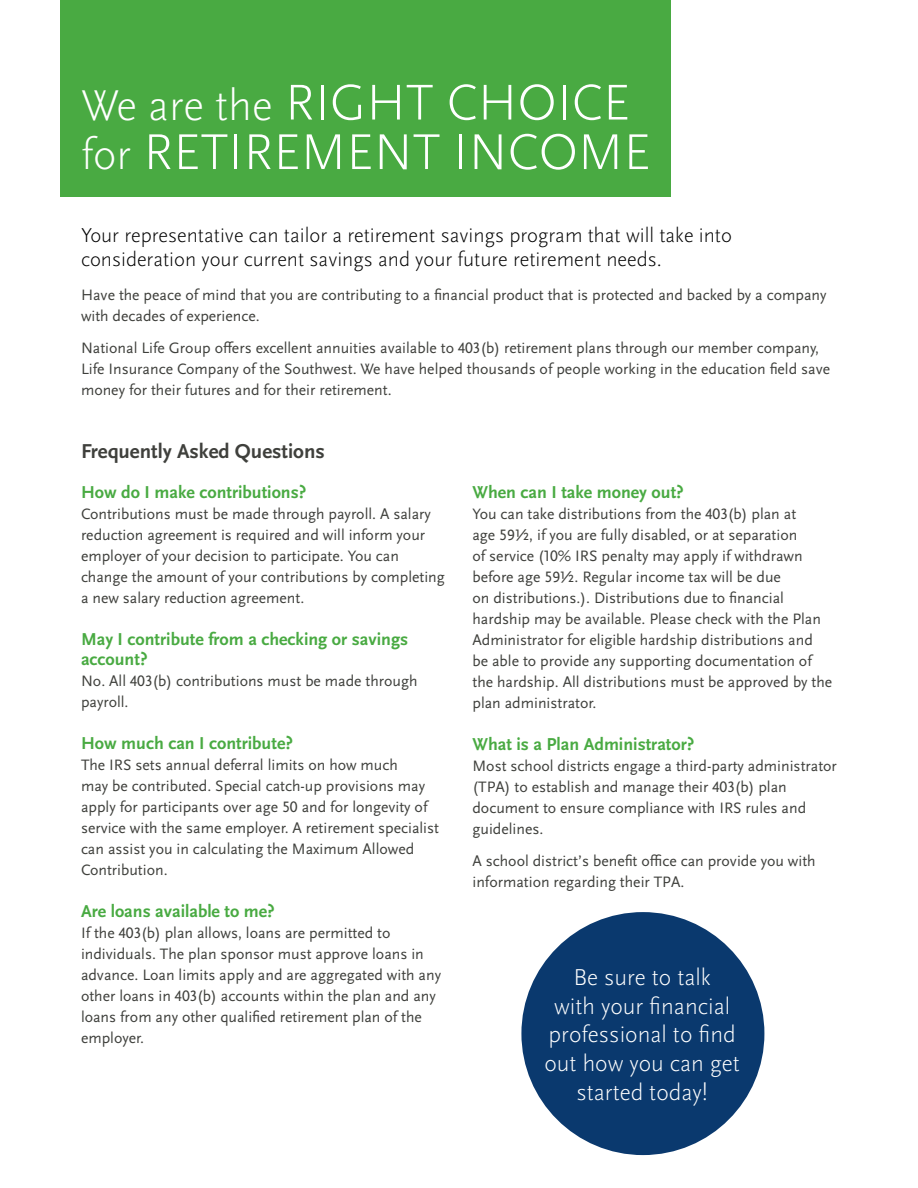
<style>
.page{position:relative;width:918px;height:1188px;background:#fff}
.page>*{position:absolute;margin:0;border:0;box-sizing:border-box;transform-origin:0 0}
.t1{font:300 52.5px/49.5px "Scala Sans OT";color:#fff}
.t2{font:300 24px/28.8px "Scala Sans OT";color:#fff;text-align:center}
.t3{font:300 21px/24px "Scala Sans OT";color:#000}
.t4{font:700 21px "Scala Sans OT";color:#3f403c}
.t5{font:700 18px/20.2px "Scala Sans OT";color:#49aa42}
.t6{font:15.75px/21px "Scala Sans OT";color:#3f403c}
.s1{font-size:45px}
</style>
<div class="page">
<div style="left:61px;top:0;width:610px;height:196px;background:#49aa42"></div>
<div style="left:521px;top:912px;width:243px;height:243px;background:#0a396e;border-radius:50%"></div>
<h1 class="t1" style="left:81px;top:78px;width:571px"><span class="s1">We are the</span> RIGHT CHOICE <span class="s1">for</span> RETIREMENT INCOME</h1>
<h3 class="t3" style="left:81px;top:223px;width:653px">Your representative can tailor a retirement savings program that will take into consideration your current savings and your future retirement needs.</h3>
<p class="t6" style="left:81px;top:285px;width:747px">Have the peace of mind that you are contributing to a financial product that is protected and backed by a company with decades of experience.</p>
<p class="t6" style="left:81px;top:337px;width:751px">National Life Group offers excellent annuities available to 403(b) retirement plans through our member company,<br>Life Insurance Company of the Southwest. We have helped thousands of people working in the education field save money for their futures and for their retirement.</p>
<h3 class="t4" style="left:81px;top:439px;width:245px">Frequently Asked Questions</h3>
<p class="t5" style="left:81px;top:482px;width:227px">How do I make contributions?</p>
<p class="t6" style="left:81px;top:503px;width:365px">Contributions must be made through payroll. A salary reduction agreement is required and will inform your employer of your decision to participate. You can change the amount of your contributions by completing a new salary reduction agreement.</p>
<p class="t5" style="left:81px;top:629px;width:329px">May I contribute from a checking or savings account?</p>
<p class="t6" style="left:81px;top:670px;width:338px">No. All 403(b) contributions must be made through payroll.</p>
<p class="t5" style="left:81px;top:733px;width:213px">How much can I contribute?</p>
<p class="t6" style="left:81px;top:754px;width:360px">The IRS sets annual deferral limits on how much<br>may be contributed. Special catch-up provisions may apply for participants over age 50 and for longevity of service with the same employer. A retirement specialist can assist you in calculating the Maximum Allowed Contribution.</p>
<p class="t5" style="left:81px;top:901px;width:195px">Are loans available to me?</p>
<p class="t6" style="left:81px;top:922px;width:362px">If the 403(b) plan allows, loans are permitted to individuals. The plan sponsor must approve loans in advance. Loan limits apply and are aggregated with any other loans in 403(b) accounts within the plan and any loans from any other qualified retirement plan of the employer.</p>
<p class="t5" style="left:472px;top:482px;width:213px">When can I take money out?</p>
<p class="t6" style="left:472px;top:503px;width:361px">You can take distributions from the 403(b) plan at<br>age 59½, if you are fully disabled, or at separation<br>of service (10% IRS penalty may apply if withdrawn before age 59½. Regular income tax will be due<br>on distributions.). Distributions due to financial hardship may be available. Please check with the Plan Administrator for eligible hardship distributions and be able to provide any supporting documentation of the hardship. All distributions must be approved by the plan administrator.</p>
<p class="t5" style="left:472px;top:734px;width:223px">What is a Plan Administrator?</p>
<p class="t6" style="left:472px;top:755px;width:366px">Most school districts engage a third-party administrator (TPA) to establish and manage their 403(b) plan document to ensure compliance with IRS rules and guidelines.</p>
<p class="t6" style="left:472px;top:850px;width:345px">A school district’s benefit office can provide you with information regarding their TPA.</p>
<h2 class="t2" style="left:545px;top:963px;width:197px">Be sure to talk<br>with your financial professional to find out how you can get started today!</h2>
</div>
